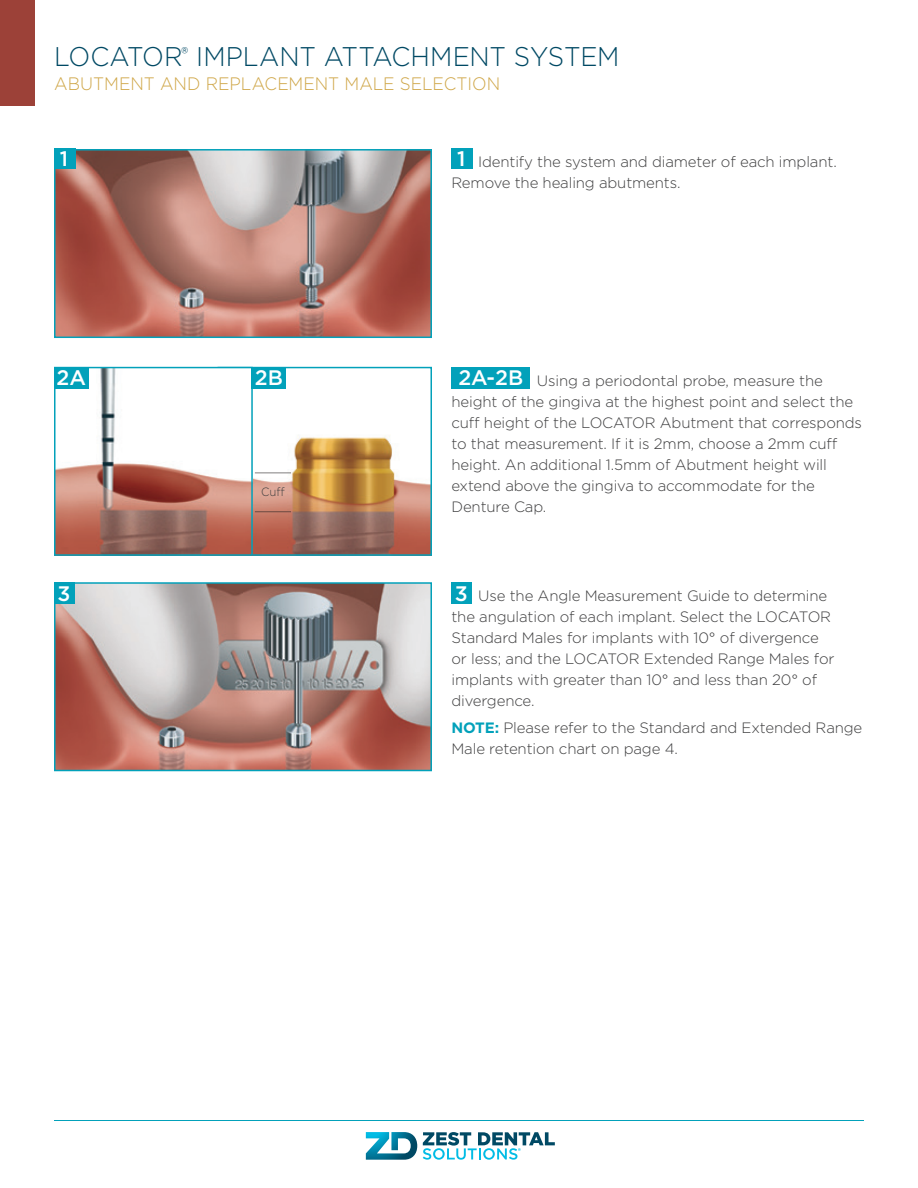
<style>
.page{position:relative;width:918px;height:1188px;background:#fff}
.page>*{position:absolute;margin:0;border:0;box-sizing:border-box;transform-origin:0 0}
.t1{font:300 27px "Gotham";letter-spacing:-.01em;color:#004964;scale:.95 1}
.t2{font:500 21px "Gotham";color:#fff}
.t3{font:300 18px "Gotham";color:#cfa647;scale:.95 1}
.t4{font:300 15px/21px "Gotham";letter-spacing:-.01em;color:#3e3e3f}
.t5{font:300 12px "Gotham";color:#3e3e3f;scale:.95 1}
.s1{font-weight:700;color:#02a1ba}
</style>
<div class="page">
<svg style="left:366px;top:1132px;width:51px;height:28px"></svg>
<svg style="left:423px;top:1132px;width:132px;height:28px"></svg>
<hr style="left:54px;top:1120px;width:810px;height:1px;background:#02a1ba">
<img style="left:57px;top:585px;width:372px;height:183px">
<div style="left:54px;top:582px;width:378px;height:189px;border:2px solid #02a1ba"></div>
<div style="left:0;top:0;width:35px;height:105px;background:#9c4138"></div>
<div style="left:54px;top:582px;width:20px;height:22px;background:#02a1ba"></div>
<img style="left:57px;top:152px;width:372px;height:183px">
<div style="left:54px;top:149px;width:378px;height:189px;border:2px solid #02a1ba"></div>
<img style="left:253px;top:388px;width:176px;height:165px">
<div style="left:218px;top:367px;width:214px;height:189px;border:2px solid #02a1ba"></div>
<img style="left:57px;top:370px;width:193px;height:183px">
<div style="left:54px;top:367px;width:199px;height:189px;border:2px solid #02a1ba"></div>
<div style="left:451px;top:367px;width:79px;height:21px;background:#02a1ba"></div>
<div style="left:451px;top:149px;width:22px;height:20px;background:#02a1ba"></div>
<div style="left:54px;top:367px;width:35px;height:21px;background:#02a1ba"></div>
<div style="left:252px;top:367px;width:34px;height:21px;background:#02a1ba"></div>
<div style="left:451px;top:582px;width:21px;height:22px;background:#02a1ba"></div>
<hr style="left:255px;top:472px;width:36px;height:1px;background:#231f20">
<hr style="left:255px;top:511px;width:36px;height:1px;background:#231f20">
<div style="left:54px;top:149px;width:22px;height:20px;background:#02a1ba"></div>
<h1 class="t1" style="left:54px;top:39px;width:597px">LOCATOR<sup>®</sup> IMPLANT ATTACHMENT SYSTEM</h1>
<p class="t3" style="left:54px;top:72px;width:471px">ABUTMENT AND REPLACEMENT MALE SELECTION</p>
<h2 class="t2" style="left:60px;top:145px;width:10px">1</h2>
<h2 class="t2" style="left:63px;top:151px;width:10px">1</h2>
<h2 class="t2" style="left:457px;top:145px;width:10px">1</h2>
<p class="t4" style="left:451px;top:151px;width:387px;text-indent:27px">Identify the system and diameter of each implant.<br>Remove the healing abutments.</p>
<h2 class="t2" style="left:57px;top:364px;width:31px">2A</h2>
<h2 class="t2" style="left:255px;top:364px;width:30px">2B</h2>
<p class="t5" style="left:261px;top:484px;width:26px">Cuff</p>
<h2 class="t2" style="left:458px;top:364px;width:66px">2A-2B</h2>
<p class="t4" style="left:451px;top:370px;width:412px;text-indent:85px">Using a periodontal probe, measure the height of the gingiva at the highest point and select the cuff height of the LOCATOR Abutment that corresponds to that measurement. If it is 2mm, choose a 2mm cuff height. An additional 1.5mm of Abutment height will extend above the gingiva to accommodate for the Denture Cap.</p>
<h2 class="t2" style="left:58px;top:580px;width:14px">3</h2>
<h2 class="t2" style="left:455px;top:580px;width:14px">3</h2>
<p class="t4" style="left:451px;top:584px;width:385px;text-indent:27px">Use the Angle Measurement Guide to determine the angulation of each implant. Select the LOCATOR Standard Males for implants with 10° of divergence or less; and the LOCATOR Extended Range Males for implants with greater than 10° and less than 20° of divergence.</p>
<p class="t4" style="left:451px;top:717px;width:412px"><span class="s1">NOTE:</span> Please refer to the Standard and Extended Range<br>Male retention chart on page 4.</p>
</div>
